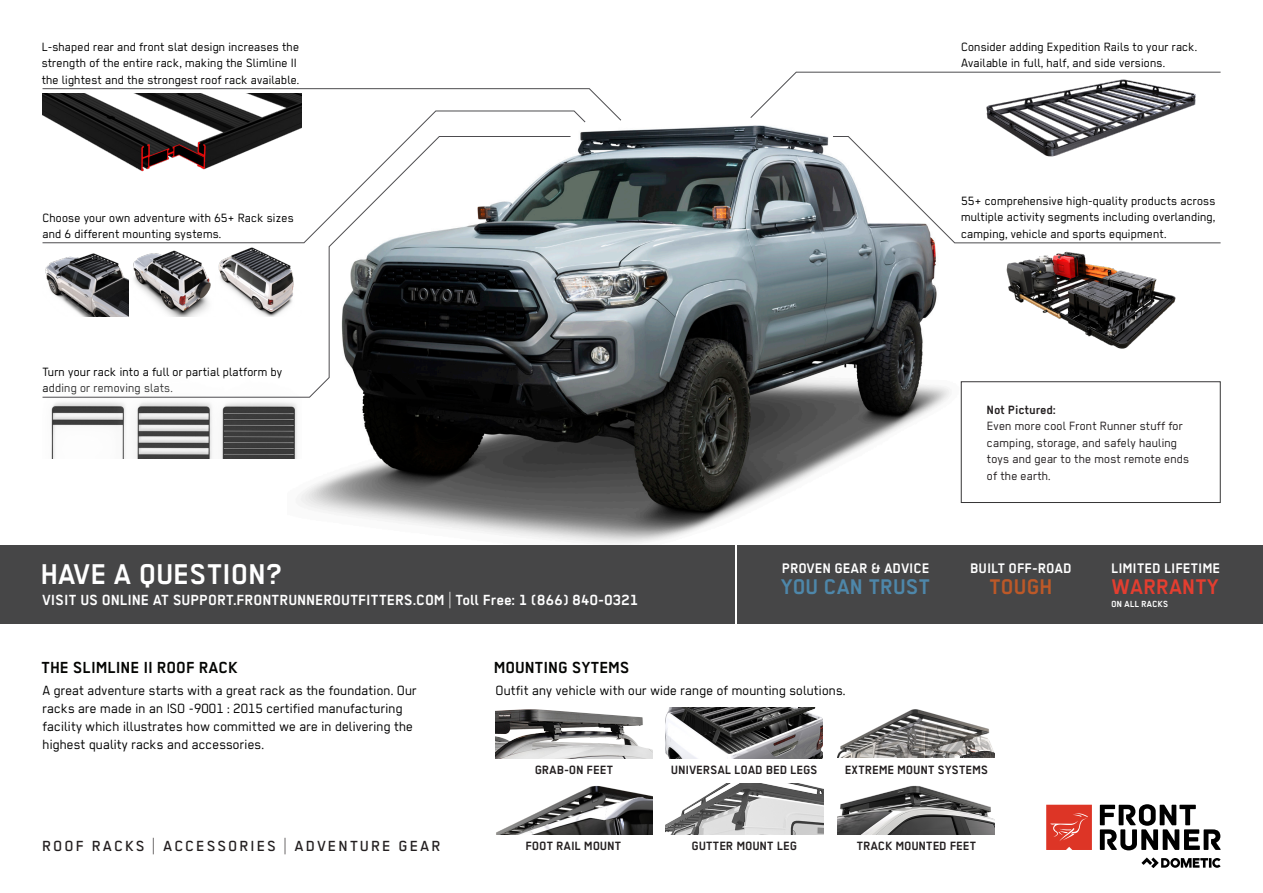
<style>
.page{position:relative;width:1263px;height:893px;background:#fff}
.page>*{position:absolute;margin:0;border:0;box-sizing:border-box;transform-origin:0 0}
.t1{font:700 32.1px "Regular";color:#fff}
.t2{font:700 23.85px "Regular";color:#4e87aa}
.t3{font:700 23.85px "Regular";color:#e33e30}
.t4{font:700 23.85px "Regular";color:#bd5928}
.t5{font:700 18px "Regular";color:#040503}
.t6{font:700 16.5px "Regular";color:#fff}
.t7{font:500 16.5px "Regular";letter-spacing:.12em;color:#231f20}
.t8{font:700 15.45px "Regular";color:#fff}
.t9{font:15px/18px "Regular";color:#000}
.t10{font:13.5px/16.5px "Regular";color:#000}
.t11{font:700 13.5px "Regular";color:#231f20}
.t12{font:13.5px/16.5px "Regular";color:#231f20}
.t13{font:700 9.9px "Regular";color:#fff}
</style>
<div class="page">
<img style="left:287px;top:125px;width:689px;height:429px">
<svg style="left:1046px;top:805px;width:46px;height:45px;background:#df4335"></svg>
<svg style="left:1100px;top:804px;width:121px;height:46px"></svg>
<svg style="left:1141px;top:857px;width:79px;height:11px"></svg>
<div style="left:961px;top:382px;width:259px;height:121px;border:1px solid #363536"></div>
<div style="left:0;top:545px;width:735px;height:79px;background:#464647"></div>
<div style="left:738px;top:545px;width:525px;height:79px;background:#464647"></div>
<img style="left:961px;top:118px;width:198px;height:18px">
<img style="left:1006px;top:251px;width:170px;height:98px">
<img style="left:51px;top:398px;width:251px;height:60px">
<svg style="left:42px;top:88px;width:579px;height:33px"></svg>
<svg style="left:750px;top:72px;width:471px;height:46px"></svg>
<svg style="left:833px;top:136px;width:388px;height:107px"></svg>
<svg style="left:42px;top:111px;width:544px;height:132px"></svg>
<svg style="left:42px;top:136px;width:529px;height:262px"></svg>
<img style="left:666px;top:708px;width:157px;height:50px">
<img style="left:496px;top:709px;width:156px;height:49px">
<img style="left:666px;top:784px;width:157px;height:50px">
<img style="left:837px;top:709px;width:157px;height:49px">
<img style="left:496px;top:785px;width:156px;height:49px">
<img style="left:837px;top:785px;width:157px;height:49px">
<img style="left:215px;top:242px;width:87px;height:75px">
<img style="left:129px;top:244px;width:86px;height:73px">
<img style="left:43px;top:246px;width:86px;height:71px">
<p class="t10" style="left:42px;top:38px;width:259px">L-shaped rear and front slat design increases the strength of the entire rack, making the Slimline II the lightest and the strongest roof rack available.</p>
<p class="t10" style="left:43px;top:209px;width:253px">Choose your own adventure with 65+ Rack sizes and 6 different mounting systems.</p>
<p class="t10" style="left:961px;top:38px;width:238px">Consider adding Expedition Rails to your rack.<br>Available in full, half, and side versions.</p>
<p class="t10" style="left:961px;top:192px;width:256px">55+ comprehensive high-quality products across multiple activity segments including overlanding,</p>
<p class="t10" style="left:961px;top:225px;width:207px">camping, vehicle and sports equipment.</p>
<p class="t10" style="left:43px;top:363px;width:241px">Turn your rack into a full or partial platform by adding or removing slats.</p>
<p class="t1" style="left:41px;top:557px;width:243px">HAVE A QUESTION?</p>
<p class="t6" style="left:43px;top:591px;width:598px">VISIT US ONLINE AT SUPPORT.FRONTRUNNEROUTFITTERS.COM | Toll Free: 1 (866) 840-0321</p>
<p class="t5" style="left:42px;top:658px;width:198px">THE SLIMLINE II ROOF RACK</p>
<p class="t5" style="left:494px;top:658px;width:137px">MOUNTING SYTEMS</p>
<p class="t8" style="left:782px;top:560px;width:149px">PROVEN GEAR &amp; ADVICE</p>
<p class="t2" style="left:781px;top:574px;width:151px">YOU CAN TRUST</p>
<p class="t9" style="left:43px;top:681px;width:376px">A great adventure starts with a great rack as the foundation. Our racks are made in an ISO -9001 : 2015 certified manufacturing facility which illustrates how committed we are in delivering the highest quality racks and accessories.</p>
<p class="t9" style="left:496px;top:681px;width:351px">Outfit any vehicle with our wide range of mounting solutions.</p>
<p class="t11" style="left:987px;top:402px;width:71px">Not Pictured:</p>
<p class="t12" style="left:987px;top:418px;width:204px">Even more cool Front Runner stuff for camping, storage, and safely hauling toys and gear to the most remote ends of the earth.</p>
<p class="t8" style="left:970px;top:560px;width:103px">BUILT OFF-ROAD</p>
<p class="t4" style="left:989px;top:574px;width:65px">TOUGH</p>
<p class="t8" style="left:1111px;top:560px;width:110px">LIMITED LIFETIME</p>
<p class="t3" style="left:1111px;top:574px;width:109px">WARRANTY</p>
<p class="t13" style="left:1111px;top:598px;width:58px">ON ALL RACKS</p>
<p class="t7" style="left:43px;top:836px;width:400px">ROOF RACKS | ACCESSORIES | ADVENTURE GEAR</p>
<p class="t11" style="left:535px;top:762px;width:80px">GRAB-ON FEET</p>
<p class="t11" style="left:671px;top:763px;width:148px">UNIVERSAL LOAD BED LEGS</p>
<p class="t11" style="left:845px;top:762px;width:145px">EXTREME MOUNT SYSTEMS</p>
<p class="t11" style="left:526px;top:839px;width:97px">FOOT RAIL MOUNT</p>
<p class="t11" style="left:857px;top:839px;width:121px">TRACK MOUNTED FEET</p>
<p class="t11" style="left:692px;top:839px;width:107px">GUTTER MOUNT LEG</p>
</div>
